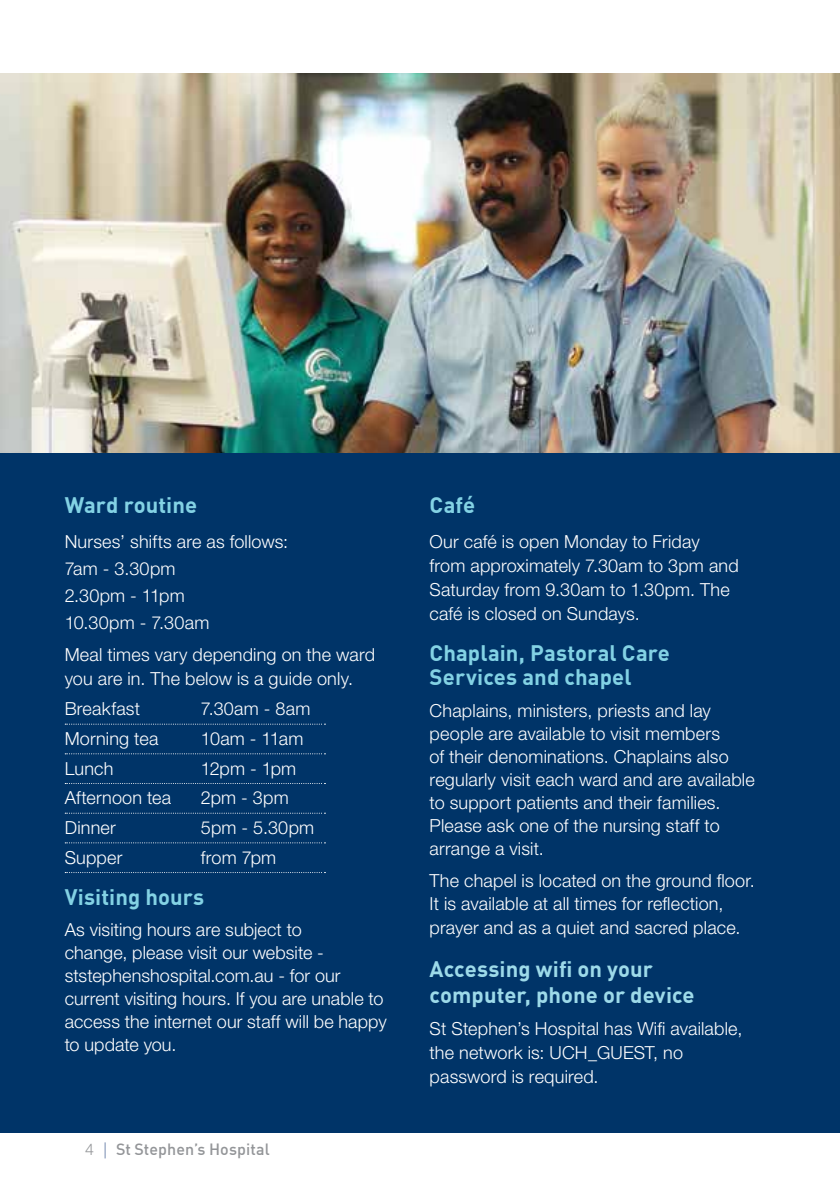
<style>
.page{position:relative;width:840px;height:1191px;background:#fff}
.page>*{position:absolute;margin:0;border:0;box-sizing:border-box;transform-origin:0 0}
.t1{font:700 22px/24px "DIN Offc";letter-spacing:.005em;color:#83d2e4}
.t2{font:700 22px/26px "DIN Offc";letter-spacing:.005em;color:#9ddae9}
.t3{font:300 18px/23px "Helvetica Neue LT Std";letter-spacing:.01em;color:#fff}
.t4{font:300 18px "Helvetica Neue LT Std";letter-spacing:-.02em;color:#fff}
.t5{font:500 16px "DIN Offc";letter-spacing:.01em;color:#939598}
.s1{font-family:"Helvetica Neue LT Std";font-weight:300}
.s2{font-family:"Helvetica Neue LT Std";font-weight:300;color:#657da7}
</style>
<div class="page">
<img style="left:0;top:74px;width:839px;height:380px">
<div style="left:0;top:454px;width:839px;height:678px;background:#003468"></div>
<svg style="left:65px;top:723px;width:260px;height:1px"></svg>
<svg style="left:65px;top:753px;width:260px;height:1px"></svg>
<svg style="left:65px;top:783px;width:260px;height:1px"></svg>
<svg style="left:65px;top:812px;width:260px;height:1px"></svg>
<svg style="left:65px;top:842px;width:260px;height:1px"></svg>
<svg style="left:65px;top:872px;width:260px;height:1px"></svg>
<hr style="left:839px;top:74px;width:1px;height:1058px;background:#eaf7f9">
<p class="t1" style="left:65px;top:492px;width:134px">Ward routine</p>
<p class="t3" style="left:65px;top:528px;width:225px;line-height:26.8px">Nurses’ shifts are as follows:<br>7am - 3.30pm<br>2.30pm - 11pm<br>10.30pm - 7.30am</p>
<p class="t3" style="left:65px;top:642px;width:312px;line-height:24px">Meal times vary depending on the ward you are in. The below is a guide only.</p>
<p class="t3" style="left:65px;top:697px;width:77px">Breakfast</p>
<p class="t3" style="left:201px;top:697px;width:111px">7.30am - 8am</p>
<p class="t3" style="left:65px;top:726px;width:95px">Morning tea</p>
<p class="t4" style="left:201px;top:727px;width:104px">10am - 11am</p>
<p class="t3" style="left:65px;top:756px;width:50px">Lunch</p>
<p class="t3" style="left:201px;top:756px;width:97px">12pm - 1pm</p>
<p class="t3" style="left:65px;top:786px;width:108px">Afternoon tea</p>
<p class="t3" style="left:201px;top:786px;width:89px">2pm - 3pm</p>
<p class="t3" style="left:65px;top:815px;width:53px">Dinner</p>
<p class="t3" style="left:201px;top:815px;width:115px">5pm - 5.30pm</p>
<p class="t3" style="left:65px;top:845px;width:59px">Supper</p>
<p class="t3" style="left:201px;top:845px;width:77px">from 7pm</p>
<p class="t1" style="left:65px;top:883px;width:141px">Visiting hours</p>
<p class="t3" style="left:65px;top:917px;width:323px">As visiting hours are subject to<br>change, please visit our website - ststephenshospital.com.au - for our current visiting hours. If you are unable to access the internet our staff will be happy to update you.</p>
<p class="t5" style="left:85px;top:1139px;width:186px"><span class="s1">4</span> <span class="s2">|</span> St Stephen’s Hospital</p>
<p class="t1" style="left:429px;top:492px;width:47px">Café</p>
<p class="t3" style="left:429px;top:529px;width:310px;line-height:24px">Our café is open Monday to Friday from approximately 7.30am to 3pm and<br>Saturday from 9.30am to 1.30pm. The café is closed on Sundays.</p>
<p class="t1" style="left:429px;top:640px;width:242px">Chaplain, Pastoral Care<br>Services and chapel</p>
<p class="t3" style="left:429px;top:698px;width:326px">Chaplains, ministers, priests and lay people are available to visit members<br>of their denominations. Chaplains also regularly visit each ward and are available to support patients and their families.<br>Please ask one of the nursing staff to arrange a visit.</p>
<p class="t3" style="left:429px;top:868px;width:326px">The chapel is located on the ground floor.<br>It is available at all times for reflection, prayer and as a quiet and sacred place.</p>
<p class="t2" style="left:429px;top:954px;width:266px">Accessing wifi on your computer, phone or device</p>
<p class="t3" style="left:429px;top:1016px;width:314px;line-height:24px">St Stephen’s Hospital has Wifi available, the network is: UCH_GUEST, no password is required.</p>
</div>
